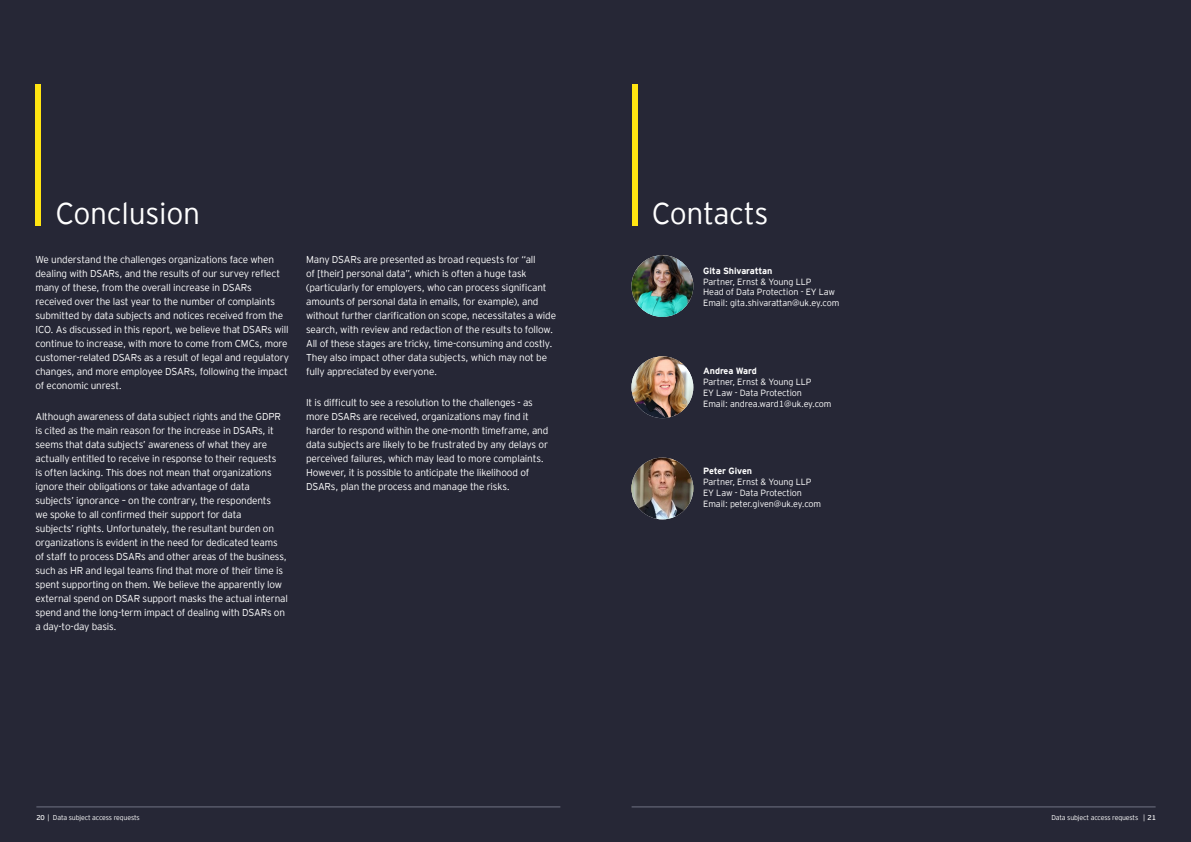
<style>
.page{position:relative;width:1191px;height:842px;background:#fff}
.page>*{position:absolute;margin:0;border:0;box-sizing:border-box;transform-origin:0 0}
.BoldHeader{font:300 30px "EY Interstate";letter-spacing:-.01em;color:#fff}
.body_intro{font:300 10px/14px "EY Interstate";letter-spacing:-.02em;color:#fff}
.Body{font:300 9px/10.8px "EY Interstate";letter-spacing:-.01em;color:#fff}
.t1{font:300 7px "EY Interstate";letter-spacing:-.02em;color:#fff}
.s1{font-weight:700}
.s2{font-weight:400}
</style>
<div class="page">
<div style="left:595px;top:0;width:596px;height:842px;background:#262736"></div>
<div style="left:0;top:0;width:595px;height:842px;background:#262736"></div>
<hr style="left:631px;top:806px;width:524px;height:1px;background:#707383">
<hr style="left:36px;top:806px;width:524px;height:1px;background:#707383">
<img style="left:631px;top:255px;width:62px;height:62px;border-radius:31px">
<img style="left:631px;top:356px;width:62px;height:62px;border-radius:31px">
<img style="left:631px;top:458px;width:62px;height:61px;border-radius:31px">
<div style="left:631px;top:84px;width:6px;height:142px;background:#ffe511"></div>
<div style="left:35px;top:84px;width:6px;height:142px;background:#ffe511"></div>
<p class="BoldHeader" style="left:55px;top:192px;width:146px">Conclusion</p>
<p class="body_intro" style="left:35px;top:252px;width:255px">We understand the challenges organizations face when dealing with DSARs, and the results of our survey reflect many of these, from the overall increase in DSARs received over the last year to the number of complaints submitted by data subjects and notices received from the ICO. As discussed in this report, we believe that DSARs will continue to increase, with more to come from CMCs, more customer-related DSARs as a result of legal and regulatory changes, and more employee DSARs, following the impact of economic unrest.</p>
<p class="body_intro" style="left:35px;top:409px;width:254px">Although awareness of data subject rights and the GDPR is cited as the main reason for the increase in DSARs, it seems that data subjects’ awareness of what they are actually entitled to receive in response to their requests<br>is often lacking. This does not mean that organizations ignore their obligations or take advantage of data subjects’ ignorance – on the contrary, the respondents<br>we spoke to all confirmed their support for data<br>subjects’ rights. Unfortunately, the resultant burden on organizations is evident in the need for dedicated teams of staff to process DSARs and other areas of the business, such as HR and legal teams find that more of their time is spent supporting on them. We believe the apparently low external spend on DSAR support masks the actual internal spend and the long-term impact of dealing with DSARs on a day-to-day basis.</p>
<p class="body_intro" style="left:306px;top:252px;width:251px">Many DSARs are presented as broad requests for “all<br>of [their] personal data”, which is often a huge task (particularly for employers, who can process significant amounts of personal data in emails, for example), and without further clarification on scope, necessitates a wide search, with review and redaction of the results to follow.<br>All of these stages are tricky, time-consuming and costly.<br>They also impact other data subjects, which may not be fully appreciated by everyone.</p>
<p class="body_intro" style="left:306px;top:395px;width:244px">It is difficult to see a resolution to the challenges - as more DSARs are received, organizations may find it harder to respond within the one-month timeframe, and data subjects are likely to be frustrated by any delays or perceived failures, which may lead to more complaints.<br>However, it is possible to anticipate the likelihood of DSARs, plan the process and manage the risks.</p>
<p class="BoldHeader" style="left:651px;top:192px;width:118px">Contacts</p>
<p class="Body" style="left:703px;top:265px;width:110px"><span class="s1">Gita Shivarattan<br></span>Partner, Ernst &amp; Young LLP</p>
<p class="Body" style="left:703px;top:286px;width:133px">Head of Data Protection - EY Law</p>
<p class="Body" style="left:703px;top:297px;width:138px">Email: gita.shivarattan@uk.ey.com</p>
<p class="Body" style="left:703px;top:365px;width:110px"><span class="s1">Andrea Ward<br></span>Partner, Ernst &amp; Young LLP</p>
<p class="Body" style="left:703px;top:387px;width:100px">EY Law - Data Protection</p>
<p class="Body" style="left:703px;top:398px;width:130px">Email: andrea.ward1@uk.ey.com</p>
<p class="Body" style="left:703px;top:465px;width:110px"><span class="s1">Peter Given<br></span>Partner, Ernst &amp; Young LLP</p>
<p class="Body" style="left:703px;top:487px;width:100px">EY Law - Data Protection</p>
<p class="Body" style="left:703px;top:498px;width:119px">Email: peter.given@uk.ey.com</p>
<p class="t1" style="left:36px;top:813px;width:105px"><span class="s2">20</span> | Data subject access requests</p>
<p class="t1" style="left:1051px;top:813px;width:106px">Data subject access requests | <span class="s2">21</span></p>
</div>
